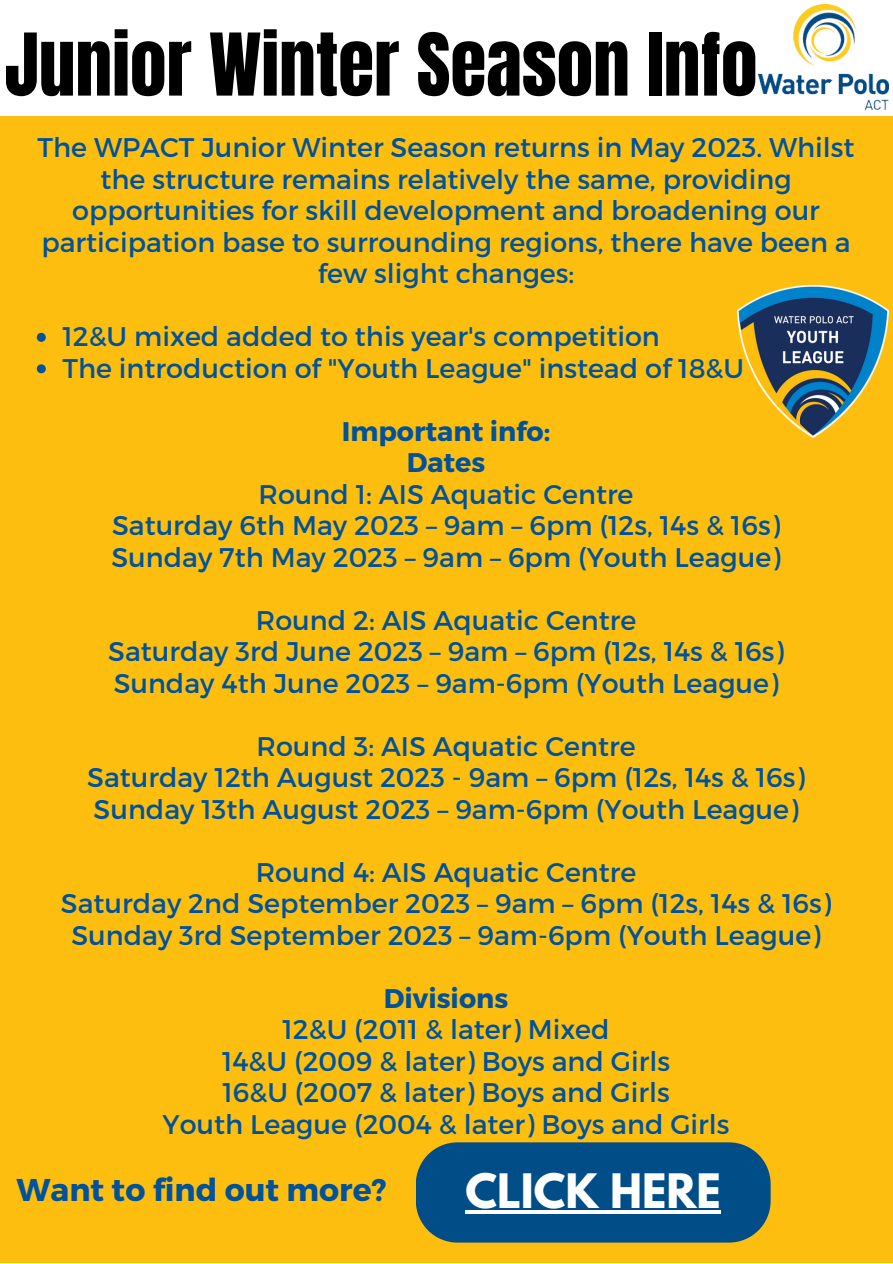
<style>
.page{position:relative;width:893px;height:1264px;background:#fff}
.page>*{position:absolute;margin:0;border:0;box-sizing:border-box;transform-origin:0 0}
.t1{font:73.5px "Anton";color:#000}
.t2{font:700 42px "League Spartan";color:#fff}
.t3{font:700 31.5px "Montserrat";color:#00529b}
.t4{font:27px/31.5px "Montserrat";color:#00529b;text-align:center}
.t5{font:700 27px/31.5px "Montserrat";color:#00529b;text-align:center}
</style>
<div class="page">
<img style="left:758px;top:5px;width:130px;height:106px">
<div style="left:0;top:116px;width:892px;height:1146px;background:#febe10"></div>
<svg style="left:37px;top:333px;width:9px;height:9px"></svg>
<svg style="left:37px;top:364px;width:9px;height:9px"></svg>
<div style="left:416px;top:1142px;width:354px;height:100px;background:#004d88"></div>
<img style="left:737px;top:286px;width:151px;height:151px">
<hr style="left:465px;top:1210px;width:255px;height:3px;background:#fff">
<h1 class="t1" style="left:5px;top:12px;width:754px">Junior Winter Season Info</h1>
<p class="t4" style="left:38px;top:131px;width:818px">The WPACT Junior Winter Season returns in May 2023. Whilst the structure remains relatively the same, providing opportunities for skill development and broadening our participation base to surrounding regions, there have been a few slight changes:</p>
<p class="t4" style="left:62px;top:319px;width:683px;text-align:left">12&amp;U mixed added to this year's competition<br>The introduction of "Youth League" instead of 18&amp;U</p>
<p class="t5" style="left:342px;top:414px;width:210px">Important info:<br>Dates</p>
<p class="t4" style="left:111px;top:477px;width:670px">Round 1: AIS Aquatic Centre<br>Saturday 6th May 2023 – 9am – 6pm (12s, 14s &amp; 16s)<br>Sunday 7th May 2023 – 9am – 6pm (Youth League)</p>
<p class="t4" style="left:108px;top:603px;width:677px">Round 2: AIS Aquatic Centre<br>Saturday 3rd June 2023 – 9am – 6pm (12s, 14s &amp; 16s)<br>Sunday 4th June 2023 – 9am-6pm (Youth League)</p>
<p class="t4" style="left:87px;top:729px;width:719px">Round 3: AIS Aquatic Centre<br>Saturday 12th August 2023 - 9am – 6pm (12s, 14s &amp; 16s)<br>Sunday 13th August 2023 – 9am-6pm (Youth League)</p>
<p class="t4" style="left:61px;top:854px;width:771px">Round 4: AIS Aquatic Centre<br>Saturday 2nd September 2023 – 9am – 6pm (12s, 14s &amp; 16s)<br>Sunday 3rd September 2023 – 9am-6pm (Youth League)</p>
<p class="t5" style="left:384px;top:980px;width:126px">Divisions</p>
<p class="t4" style="left:162px;top:1012px;width:568px">12&amp;U (2011 &amp; later) Mixed<br>14&amp;U (2009 &amp; later) Boys and Girls<br>16&amp;U (2007 &amp; later) Boys and Girls<br>Youth League (2004 &amp; later) Boys and Girls</p>
<p class="t3" style="left:17px;top:1169px;width:371px">Want to find out more?</p>
<h2 class="t2" style="left:465px;top:1170px;width:257px">CLICK HERE</h2>
</div>
